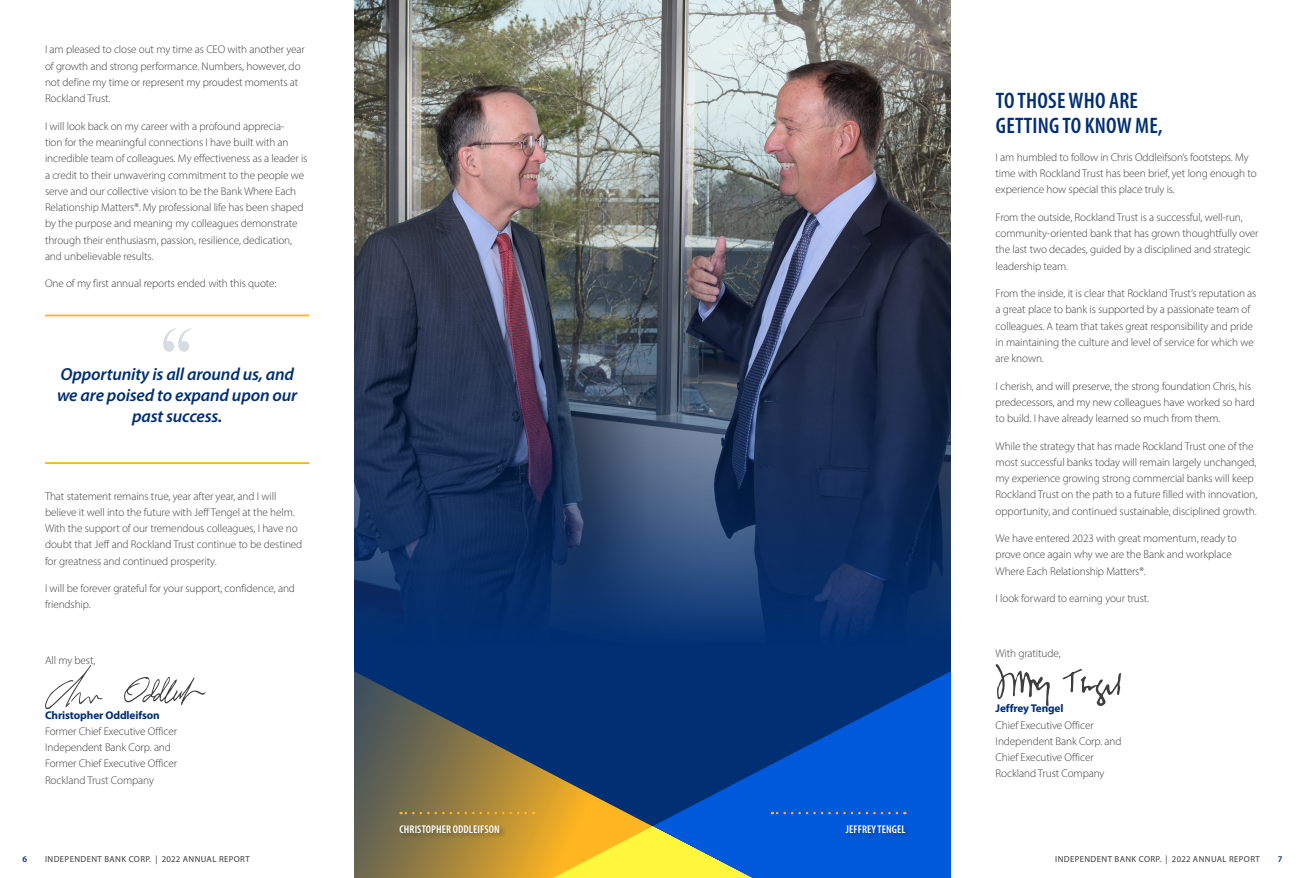
<style>
.page{position:relative;width:1305px;height:878px;background:#fff}
.page>*{position:absolute;margin:0;border:0;box-sizing:border-box;transform-origin:0 0}
.Condenced_Accent_Fon{font:600 condensed 22.5px/25px "Myriad Pro";letter-spacing:.01em;color:#002f73}
.New_White_Pull_Quote{font:italic 600 17.5px/21.2px "Myriad Pro";letter-spacing:-.01em;color:#002f73;text-align:center}
.Body_Copy{font:300 11.25px/16.2px "Myriad Pro";letter-spacing:-.01em;color:#3e3e3f}
.Body_Copy-2{font:600 condensed 11.25px "Myriad Pro";letter-spacing:.01em;color:#fff}
.t1{font:8.75px "Myriad Pro";letter-spacing:.045em;color:#3e3e3f}
.t2{font:600 8.75px "Myriad Pro";color:#002f73}
.s1{font-weight:700;color:#002f73}
</style>
<div class="page">
<img style="left:354px;top:0;width:597px;height:559px">
<svg style="left:354px;top:559px;width:91px;height:319px;background:#3e4e5d"></svg>
<svg style="left:445px;top:559px;width:506px;height:319px;background:#224c7e"></svg>
<svg style="left:124px;top:676px;width:82px;height:29px"></svg>
<svg style="left:45px;top:665px;width:58px;height:44px"></svg>
<svg style="left:995px;top:664px;width:126px;height:42px"></svg>
<div style="left:398px;top:824px;width:108px;height:16px;background:#231f20;opacity:.4"></div>
<div style="left:844px;top:824px;width:68px;height:16px;background:#231f20;opacity:.4"></div>
<svg style="left:163px;top:328px;width:28px;height:24px"></svg>
<hr style="left:45px;top:462px;width:264px;height:2px;background:#ffb620">
<hr style="left:45px;top:314px;width:264px;height:2px;background:#ffb620">
<svg style="left:401px;top:811px;width:125px;height:3px"></svg>
<svg style="left:772px;top:811px;width:125px;height:3px"></svg>
<p class="Body_Copy" style="left:45px;top:41px;width:261px">I am pleased to close out my time as CEO with another year of growth and strong performance. Numbers, however, do not define my time or represent my proudest moments at Rockland Trust.</p>
<p class="Body_Copy" style="left:45px;top:118px;width:264px">I will look back on my career with a profound apprecia-<br>tion for the meaningful connections I have built with an incredible team of colleagues. My effectiveness as a leader is a credit to their unwavering commitment to the people we serve and our collective vision to be the Bank Where Each Relationship Matters®. My professional life has been shaped by the purpose and meaning my colleagues demonstrate through their enthusiasm, passion, resilience, dedication, and unbelievable results.</p>
<p class="Body_Copy" style="left:45px;top:275px;width:233px">One of my first annual reports ended with this quote:</p>
<p class="New_White_Pull_Quote" style="left:57px;top:363px;width:242px">Opportunity is all around us, and we are poised to expand upon our past success.</p>
<p class="Body_Copy" style="left:45px;top:487px;width:259px">That statement remains true, year after year, and I will believe it well into the future with Jeff Tengel at the helm.<br>With the support of our tremendous colleagues, I have no doubt that Jeff and Rockland Trust continue to be destined for greatness and continued prosperity.</p>
<p class="Body_Copy" style="left:45px;top:580px;width:252px">I will be forever grateful for your support, confidence, and friendship.</p>
<p class="Body_Copy" style="left:45px;top:651px;width:52px">All my best,</p>
<p class="Body_Copy" style="left:45px;top:706px;width:134px"><span class="s1">Christopher Oddleifson<br></span>Former Chief Executive Officer<br>Independent Bank Corp. and<br>Former Chief Executive Officer<br>Rockland Trust Company</p>
<p class="Body_Copy-2" style="left:399px;top:822px;width:102px">CHRISTOPHER ODDLEIFSON</p>
<p class="Body_Copy-2" style="left:846px;top:822px;width:61px">JEFFREY TENGEL</p>
<p class="Condenced_Accent_Fon" style="left:996px;top:88px;width:168px">TO THOSE WHO ARE<br>GETTING TO KNOW ME,</p>
<p class="Body_Copy" style="left:996px;top:149px;width:263px">I am humbled to follow in Chris Oddleifson’s footsteps. My time with Rockland Trust has been brief, yet long enough to experience how special this place truly is.</p>
<p class="Body_Copy" style="left:996px;top:209px;width:264px">From the outside, Rockland Trust is a successful, well-run, community-oriented bank that has grown thoughtfully over the last two decades, guided by a disciplined and strategic leadership team.</p>
<p class="Body_Copy" style="left:996px;top:285px;width:262px">From the inside, it is clear that Rockland Trust’s reputation as a great place to bank is supported by a passionate team of colleagues. A team that takes great responsibility and pride in maintaining the culture and level of service for which we are known.</p>
<p class="Body_Copy" style="left:996px;top:377px;width:261px">I cherish, and will preserve, the strong foundation Chris, his predecessors, and my new colleagues have worked so hard to build. I have already learned so much from them.</p>
<p class="Body_Copy" style="left:996px;top:437px;width:263px">While the strategy that has made Rockland Trust one of the most successful banks today will remain largely unchanged, my experience growing strong commercial banks will keep Rockland Trust on the path to a future filled with innovation, opportunity, and continued sustainable, disciplined growth.</p>
<p class="Body_Copy" style="left:996px;top:530px;width:243px">We have entered 2023 with great momentum, ready to prove once again why we are the Bank and workplace<br>Where Each Relationship Matters®.</p>
<p class="Body_Copy" style="left:996px;top:590px;width:155px">I look forward to earning your trust.</p>
<p class="Body_Copy" style="left:996px;top:645px;width:67px">With gratitude,</p>
<p class="Body_Copy" style="left:996px;top:700px;width:128px"><span class="s1">Jeffrey Tengel<br></span>Chief Executive Officer<br>Independent Bank Corp. and<br>Chief Executive Officer<br>Rockland Trust Company</p>
<p class="t2" style="left:22px;top:853px;width:6px">6</p>
<p class="t1" style="left:45px;top:853px;width:206px">INDEPENDENT BANK CORP. | 2022 ANNUAL REPORT</p>
<p class="t1" style="left:1055px;top:853px;width:206px">INDEPENDENT BANK CORP. | 2022 ANNUAL REPORT</p>
<p class="t2" style="left:1278px;top:853px;width:6px">7</p>
</div>
